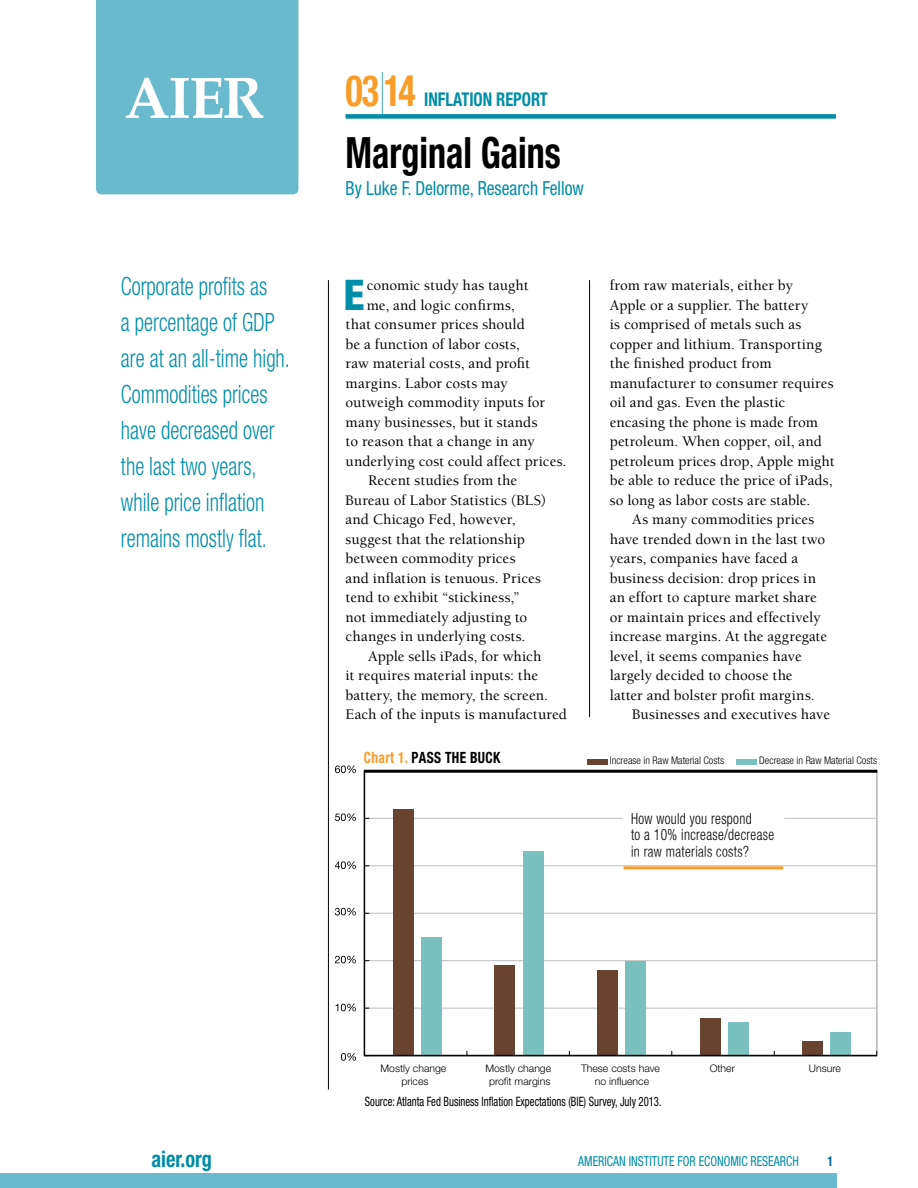
<style>
.page{position:relative;width:918px;height:1188px;background:#fff}
.page>*{position:absolute;margin:0;border:0;box-sizing:border-box;transform-origin:0 0}
.t1{font:700 condensed 43.2px "Helvetica Neue";color:#000;scale:.83 1}
.t2{font:700 condensed 43.2px "Helvetica Neue";color:#f99d28;scale:.83 1}
.t3{font:800 condensed 42.3px "Helvetica Neue";color:#008da8}
.t4{font:300 condensed 25.2px/36px "Helvetica Neue";color:#008da8;scale:.83 1}
.t5{font:700 condensed 22.5px "Helvetica Neue";color:#008da8;scale:.9 1}
.t6{font:condensed 19.5px "Helvetica Neue";color:#008da8;scale:.9 1}
.t7{font:700 condensed 18.9px "Helvetica Neue";color:#008da8;scale:.87 1}
.t8{font:300 condensed 15.6px/16.5px "Helvetica Neue";letter-spacing:.025em;color:#000;scale:.87 1}
.t9{font:700 condensed 15.6px "Helvetica Neue";letter-spacing:.025em;color:#000;scale:.87 1}
.t10{font:500 15px/19.5px "Berkeley";letter-spacing:.005em;color:#000}
.t11{font:condensed 13.8px "Helvetica Neue";color:#008da8;scale:.87 1}
.t12{font:700 condensed 13.8px "Helvetica Neue";color:#00649d;scale:.87 1}
.t13{font:condensed 12.9px "Helvetica Neue";color:#000;scale:.83 1}
.t14{font:300 10.5px/12.6px "Helvetica Neue";color:#000;text-align:center}
.t15{font:300 condensed 10.5px "Helvetica Neue";color:#000}
.s1{font-weight:200;font-stretch:normal;color:#008da8}
.s2{color:#f99d28}
</style>
<div class="page">
<div style="left:0;top:1173px;width:837px;height:15px;background:#69bacd"></div>
<hr style="left:328px;top:280px;width:1px;height:810px;background:#000">
<hr style="left:589px;top:280px;width:1px;height:437px;background:#000">
<div style="left:346px;top:114px;width:490px;height:5px;background:#008da8"></div>
<div style="left:96px;top:0;width:202px;height:194px;background:#69bacd"></div>
<hr style="left:876px;top:771px;width:1px;height:285px;background:#bcbec0">
<hr style="left:364px;top:818px;width:513px;height:1px;background:#bcbec0">
<hr style="left:364px;top:865px;width:513px;height:1px;background:#bcbec0">
<hr style="left:364px;top:913px;width:513px;height:1px;background:#bcbec0">
<hr style="left:364px;top:960px;width:513px;height:1px;background:#bcbec0">
<hr style="left:364px;top:1008px;width:513px;height:1px;background:#bcbec0">
<div style="left:393px;top:809px;width:21px;height:247px;background:#68432f"></div>
<div style="left:421px;top:937px;width:21px;height:119px;background:#79c0bf"></div>
<div style="left:495px;top:965px;width:20px;height:91px;background:#68432f"></div>
<div style="left:523px;top:852px;width:20px;height:204px;background:#79c0bf"></div>
<div style="left:597px;top:970px;width:21px;height:86px;background:#68432f"></div>
<div style="left:625px;top:961px;width:21px;height:95px;background:#79c0bf"></div>
<div style="left:700px;top:1018px;width:21px;height:38px;background:#68432f"></div>
<div style="left:728px;top:1022px;width:21px;height:34px;background:#79c0bf"></div>
<div style="left:802px;top:1041px;width:21px;height:15px;background:#68432f"></div>
<div style="left:830px;top:1032px;width:21px;height:24px;background:#79c0bf"></div>
<hr style="left:364px;top:771px;width:1px;height:285px;background:#000">
<hr style="left:364px;top:1055px;width:513px;height:1px;background:#000">
<svg style="left:341px;top:1053px;width:15px;height:8px"></svg>
<svg style="left:335px;top:1003px;width:20px;height:9px"></svg>
<svg style="left:336px;top:1004px;width:20px;height:7px"></svg>
<svg style="left:335px;top:955px;width:20px;height:9px"></svg>
<svg style="left:335px;top:956px;width:21px;height:7px"></svg>
<svg style="left:335px;top:908px;width:21px;height:8px"></svg>
<svg style="left:335px;top:861px;width:21px;height:8px"></svg>
<svg style="left:335px;top:813px;width:21px;height:8px"></svg>
<svg style="left:335px;top:765px;width:21px;height:8px"></svg>
<div style="left:587px;top:759px;width:20px;height:5px;background:#68432f"></div>
<div style="left:736px;top:759px;width:21px;height:5px;background:#79c0bf"></div>
<hr style="left:364px;top:770px;width:513px;height:3px;background:#000">
<div style="left:623px;top:813px;width:161px;height:44px;background:#fff"></div>
<hr style="left:624px;top:866px;width:159px;height:3px;background:#f99d28">
<h3 class="t4" style="left:121px;top:268px;width:205px">Corporate profits as<br>a percentage of GDP are at an all-time high.<br>Commodities prices have decreased over the last two years, while price inflation remains mostly flat.</h3>
<h1 class="t2" style="left:346px;top:65px;width:86px">03<span class="s1">|</span>14</h1>
<p class="t7" style="left:424px;top:88px;width:144px">INFLATION REPORT</p>
<h1 class="t1" style="left:346px;top:126px;width:261px">Marginal Gains</h1>
<h3 class="t6" style="left:346px;top:176px;width:266px">By Luke F. Delorme, Research Fellow</h3>
<h2 class="t3" style="left:343px;top:268px;width:23px">E</h2>
<p class="t10" style="left:367px;top:276px;width:163px">conomic study has taught</p>
<p class="t10" style="left:367px;top:296px;width:150px">me, and logic confirms,</p>
<p class="t10" style="left:346px;top:315px;width:181px">that consumer prices should</p>
<p class="t10" style="left:346px;top:335px;width:176px">be a function of labor costs,</p>
<p class="t10" style="left:346px;top:354px;width:186px">raw material costs, and profit</p>
<p class="t10" style="left:346px;top:374px;width:164px">margins. Labor costs may</p>
<p class="t10" style="left:346px;top:393px;width:201px">outweigh commodity inputs for</p>
<p class="t10" style="left:346px;top:413px;width:193px">many businesses, but it stands</p>
<p class="t10" style="left:346px;top:432px;width:191px">to reason that a change in any</p>
<p class="t10" style="left:346px;top:452px;width:222px">underlying cost could affect prices.</p>
<p class="t10" style="left:368px;top:471px;width:151px">Recent studies from the</p>
<p class="t10" style="left:346px;top:491px;width:202px">Bureau of Labor Statistics (BLS)</p>
<p class="t10" style="left:346px;top:510px;width:172px">and Chicago Fed, however,</p>
<p class="t10" style="left:346px;top:530px;width:181px">suggest that the relationship</p>
<p class="t10" style="left:346px;top:549px;width:171px">between commodity prices</p>
<p class="t10" style="left:346px;top:569px;width:197px">and inflation is tenuous. Prices</p>
<p class="t10" style="left:346px;top:588px;width:176px">tend to exhibit “stickiness,”</p>
<p class="t10" style="left:346px;top:608px;width:183px">not immediately adjusting to</p>
<p class="t10" style="left:346px;top:627px;width:181px">changes in underlying costs.</p>
<p class="t10" style="left:368px;top:647px;width:175px">Apple sells iPads, for which</p>
<p class="t10" style="left:346px;top:666px;width:194px">it requires material inputs: the</p>
<p class="t10" style="left:346px;top:686px;width:204px">battery, the memory, the screen.</p>
<p class="t10" style="left:346px;top:705px;width:223px">Each of the inputs is manufactured</p>
<p class="t10" style="left:610px;top:276px;width:226px">from raw materials, either by<br>Apple or a supplier. The battery<br>is comprised of metals such as copper and lithium. Transporting the finished product from manufacturer to consumer requires oil and gas. Even the plastic encasing the phone is made from petroleum. When copper, oil, and petroleum prices drop, Apple might be able to reduce the price of iPads, so long as labor costs are stable.</p>
<p class="t10" style="left:632px;top:510px;width:184px">As many commodities prices</p>
<p class="t10" style="left:610px;top:530px;width:217px">have trended down in the last two</p>
<p class="t10" style="left:610px;top:549px;width:190px">years, companies have faced a</p>
<p class="t10" style="left:610px;top:569px;width:208px">business decision: drop prices in</p>
<p class="t10" style="left:610px;top:588px;width:208px">an effort to capture market share</p>
<p class="t10" style="left:610px;top:608px;width:212px">or maintain prices and effectively</p>
<p class="t10" style="left:610px;top:627px;width:219px">increase margins. At the aggregate</p>
<p class="t10" style="left:610px;top:647px;width:193px">level, it seems companies have</p>
<p class="t10" style="left:610px;top:666px;width:184px">largely decided to choose the</p>
<p class="t10" style="left:610px;top:686px;width:207px">latter and bolster profit margins.</p>
<p class="t10" style="left:632px;top:705px;width:199px">Businesses and executives have</p>
<p class="t9" style="left:364px;top:748px;width:158px"><span class="s2">Chart 1.</span> PASS THE BUCK</p>
<p class="t15" style="left:610px;top:754px;width:116px">Increase in Raw Material Costs</p>
<p class="t15" style="left:759px;top:754px;width:119px">Decrease in Raw Material Costs</p>
<p class="t8" style="left:631px;top:810px;width:166px">How would you respond<br>to a 10% increase/decrease in raw materials costs?</p>
<p class="t14" style="left:381px;top:1062px;width:67px">Mostly change prices</p>
<p class="t14" style="left:485px;top:1062px;width:67px">Mostly change profit margins</p>
<p class="t14" style="left:581px;top:1062px;width:81px">These costs have no influence</p>
<p class="t14" style="left:710px;top:1062px;width:27px">Other</p>
<p class="t14" style="left:809px;top:1062px;width:34px">Unsure</p>
<p class="t13" style="left:365px;top:1094px;width:359px">Source: Atlanta Fed Business Inflation Expectations (BIE) Survey, July 2013.</p>
<h3 class="t5" style="left:151px;top:1145px;width:69px">aier.org</h3>
<p class="t11" style="left:578px;top:1153px;width:255px">AMERICAN INSTITUTE FOR ECONOMIC RESEARCH</p>
<p class="t12" style="left:828px;top:1153px;width:8px">1</p>
</div>
